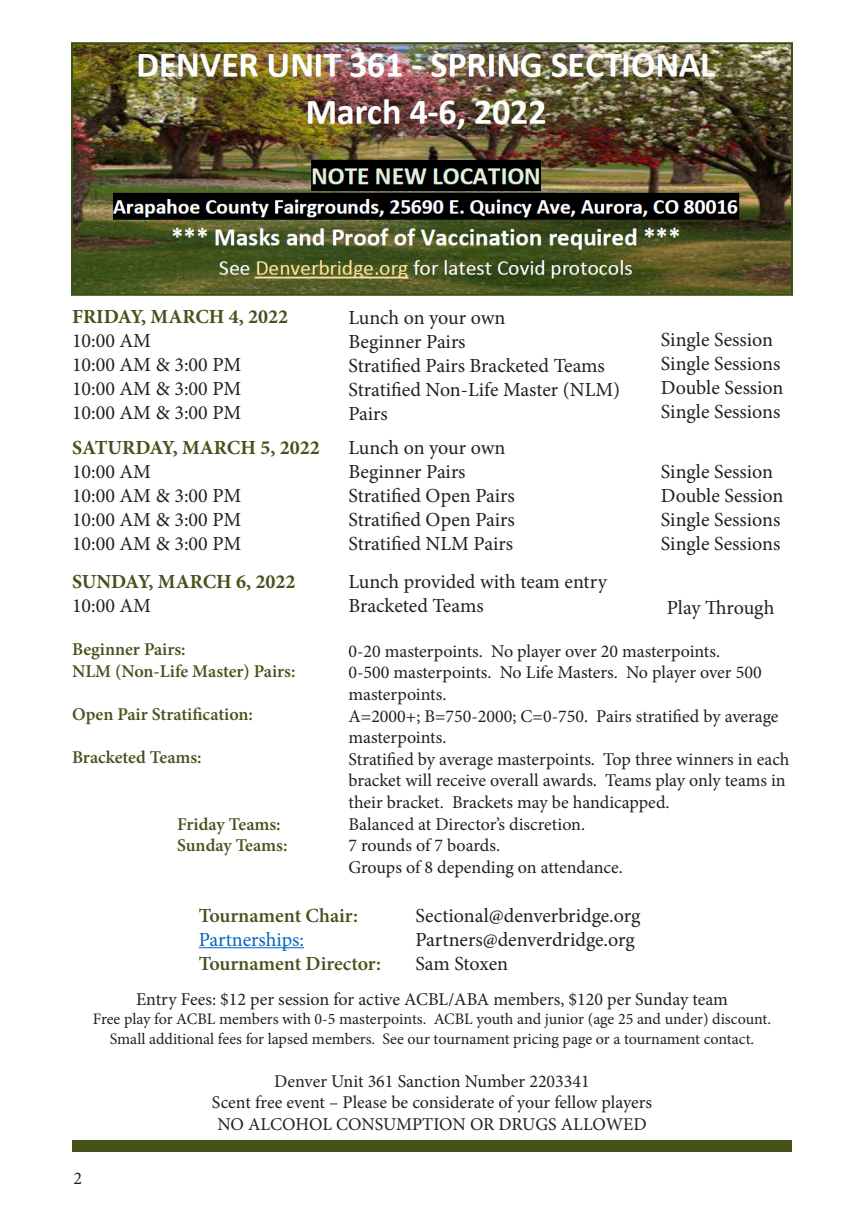
<style>
.page{position:relative;width:864px;height:1224px;background:#fff}
.page>*{position:absolute;margin:0;border:0;box-sizing:border-box;transform-origin:0 0}
.t1{font:20px/24px "Minion Pro";color:#231f20}
.t2{font:700 20px "Minion Pro";color:#44531c}
.t3{font:600 20px "Minion Pro";color:#44531c}
.t4{font:20px "Minion Pro";letter-spacing:-.005em;color:#0563c1}
.t5{font:18px/21.6px "Minion Pro";color:#231f20}
.t6{font:600 18px "Minion Pro";color:#44531c}
.t7{font:16px "Minion Pro";letter-spacing:-.005em;color:#231f20}
</style>
<div class="page">
<div style="left:72px;top:1140px;width:720px;height:12px;background:#44531c"></div>
<img style="left:74px;top:45px;width:716px;height:248px">
<div style="left:71px;top:42px;width:722px;height:254px;border:2px solid #3b5018"></div>
<hr style="left:199px;top:947px;width:105px;height:1px;background:#0563c1">
<p class="t2" style="left:72px;top:302px;width:218px">FRIDAY, MARCH 4, 2022</p>
<p class="t1" style="left:72px;top:328px;width:171px">10:00 AM<br>10:00 AM &amp; 3:00 PM</p>
<p class="t1" style="left:72px;top:376px;width:171px">10:00 AM &amp; 3:00 PM</p>
<p class="t1" style="left:72px;top:400px;width:171px">10:00 AM &amp; 3:00 PM</p>
<p class="t2" style="left:72px;top:433px;width:249px">SATURDAY, MARCH 5, 2022</p>
<p class="t1" style="left:72px;top:459px;width:171px">10:00 AM<br>10:00 AM &amp; 3:00 PM<br>10:00 AM &amp; 3:00 PM<br>10:00 AM &amp; 3:00 PM</p>
<p class="t2" style="left:72px;top:567px;width:225px">SUNDAY, MARCH 6, 2022</p>
<p class="t1" style="left:72px;top:593px;width:81px">10:00 AM</p>
<p class="t6" style="left:72px;top:637px;width:115px">Beginner Pairs:</p>
<p class="t6" style="left:72px;top:659px;width:225px">NLM (Non-Life Master) Pairs:</p>
<p class="t6" style="left:72px;top:702px;width:183px">Open Pair Stratification:</p>
<p class="t6" style="left:72px;top:745px;width:131px">Bracketed Teams:</p>
<p class="t6" style="left:177px;top:811px;width:105px">Friday Teams:</p>
<p class="t6" style="left:177px;top:833px;width:112px">Sunday Teams:</p>
<p class="t1" style="left:348px;top:306px;width:158px">Lunch on your own</p>
<p class="t1" style="left:348px;top:330px;width:273px">Beginner Pairs<br>Stratified Pairs Bracketed Teams<br>Stratified Non-Life Master (NLM)<br>Pairs</p>
<p class="t1" style="left:661px;top:327px;width:114px">Single Session</p>
<p class="t1" style="left:661px;top:351px;width:121px">Single Sessions</p>
<p class="t1" style="left:661px;top:375px;width:124px">Double Session</p>
<p class="t1" style="left:661px;top:399px;width:121px">Single Sessions</p>
<p class="t1" style="left:348px;top:435px;width:158px">Lunch on your own</p>
<p class="t1" style="left:348px;top:459px;width:119px">Beginner Pairs</p>
<p class="t1" style="left:348px;top:483px;width:168px">Stratified Open Pairs</p>
<p class="t1" style="left:348px;top:507px;width:168px">Stratified Open Pairs</p>
<p class="t1" style="left:348px;top:531px;width:166px">Stratified NLM Pairs</p>
<p class="t1" style="left:348px;top:569px;width:260px">Lunch provided with team entry<br>Bracketed Teams</p>
<p class="t1" style="left:661px;top:459px;width:114px">Single Session</p>
<p class="t1" style="left:661px;top:483px;width:124px">Double Session</p>
<p class="t1" style="left:661px;top:507px;width:121px">Single Sessions</p>
<p class="t1" style="left:661px;top:531px;width:121px">Single Sessions</p>
<p class="t1" style="left:667px;top:596px;width:109px">Play Through</p>
<p class="t5" style="left:348px;top:640px;width:373px">0-20 masterpoints. No player over 20 masterpoints.</p>
<p class="t5" style="left:348px;top:662px;width:415px">0-500 masterpoints. No Life Masters. No player over 500 masterpoints.</p>
<p class="t5" style="left:348px;top:705px;width:432px">A=2000+; B=750-2000; C=0-750. Pairs stratified by average masterpoints.</p>
<p class="t5" style="left:348px;top:748px;width:443px">Stratified by average masterpoints. Top three winners in each bracket will receive overall awards. Teams play only teams in their bracket. Brackets may be handicapped.</p>
<p class="t5" style="left:348px;top:813px;width:238px">Balanced at Director’s discretion.</p>
<p class="t5" style="left:348px;top:835px;width:153px">7 rounds of 7 boards.</p>
<p class="t5" style="left:348px;top:856px;width:276px">Groups of 8 depending on attendance.</p>
<p class="t3" style="left:199px;top:902px;width:161px">Tournament Chair:</p>
<p class="t4" style="left:199px;top:926px;width:107px">Partnerships:</p>
<p class="t3" style="left:199px;top:950px;width:184px">Tournament Director:</p>
<p class="t1" style="left:415px;top:904px;width:227px">Sectional@denverbridge.org</p>
<p class="t1" style="left:415px;top:928px;width:221px">Partners@denverdridge.org</p>
<p class="t1" style="left:415px;top:952px;width:94px">Sam Stoxen</p>
<p class="t5" style="left:136px;top:989px;width:593px">Entry Fees: $12 per session for active ACBL/ABA members, $120 per Sunday team</p>
<p class="t7" style="left:93px;top:1009px;width:680px">Free play for ACBL members with 0-5 masterpoints. ACBL youth and junior (age 25 and under) discount.</p>
<p class="t7" style="left:110px;top:1028px;width:646px">Small additional fees for lapsed members. See our tournament pricing page or a tournament contact.</p>
<p class="t5" style="left:212px;top:1070px;width:442px;text-align:center">Denver Unit 361 Sanction Number 2203341<br>Scent free event – Please be considerate of your fellow players<br>NO ALCOHOL CONSUMPTION OR DRUGS ALLOWED</p>
<p class="t5" style="left:73px;top:1167px;width:10px">2</p>
</div>
